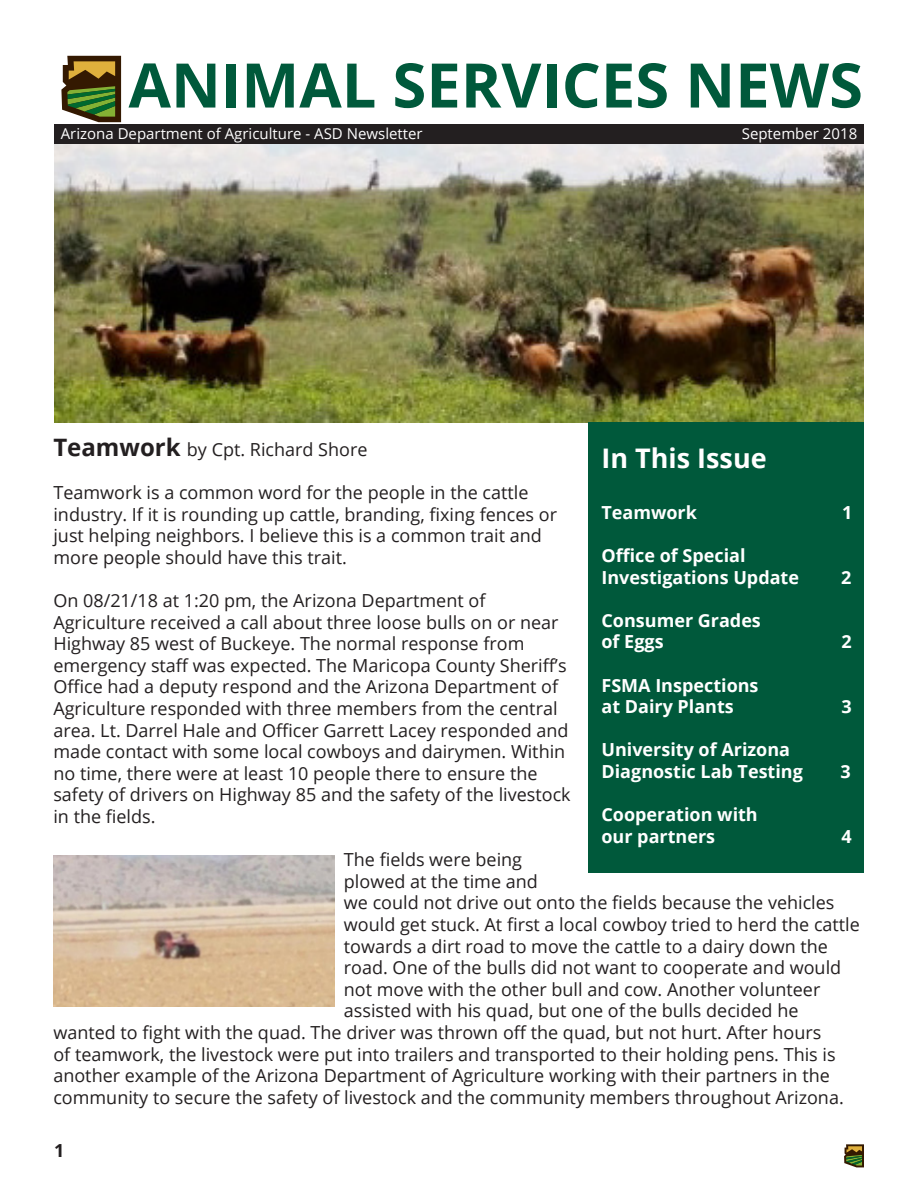
<style>
.page{position:relative;width:918px;height:1188px;background:#fff}
.page>*{position:absolute;margin:0;border:0;box-sizing:border-box;transform-origin:0 0}
.t1{font:700 61.5px "Open Sans";color:#00593b}
.t2{font:700 27px "Open Sans";color:#fff}
.t3{font:18px/21.6px "Open Sans";color:#231f20}
.t4{font:700 18px "Open Sans";color:#fff}
.t5{font:700 18px "Open Sans";color:#231f20}
.t6{font:15px "Open Sans";color:#fff}
.s1{font-weight:700;font-size:24px}
</style>
<div class="page">
<div style="left:54px;top:124px;width:810px;height:20px;background:#231f20"></div>
<svg style="left:61px;top:56px;width:60px;height:66px;background:#64652e"></svg>
<img style="left:54px;top:144px;width:810px;height:278px">
<svg style="left:844px;top:1144px;width:20px;height:23px"></svg>
<div style="left:588px;top:422px;width:276px;height:451px;background:#00593b"></div>
<img style="left:53px;top:855px;width:281px;height:152px">
<p class="t1" style="left:129px;top:42px;width:736px">ANIMAL SERVICES NEWS</p>
<p class="t6" style="left:61px;top:123px;width:363px">Arizona Department of Agriculture - ASD Newsletter</p>
<p class="t6" style="left:742px;top:123px;width:117px">September 2018</p>
<p class="t3" style="left:53px;top:438px;width:316px"><span class="s1">Teamwork</span> by Cpt. Richard Shore</p>
<p class="t3" style="left:53px;top:481px;width:505px">Teamwork is a common word for the people in the cattle industry. If it is rounding up cattle, branding, fixing fences or just helping neighbors. I believe this is a common trait and more people should have this trait.</p>
<p class="t3" style="left:53px;top:589px;width:519px">On 08/21/18 at 1:20 pm, the Arizona Department of Agriculture received a call about three loose bulls on or near Highway 85 west of Buckeye. The normal response from emergency staff was expected. The Maricopa County Sheriff’s Office had a deputy respond and the Arizona Department of Agriculture responded with three members from the central area. Lt. Darrel Hale and Officer Garrett Lacey responded and made contact with some local cowboys and dairymen. Within no time, there were at least 10 people there to ensure the safety of drivers on Highway 85 and the safety of the livestock in the fields.</p>
<p class="t3" style="left:344px;top:848px;width:180px">The fields were being</p>
<p class="t3" style="left:344px;top:870px;width:196px">plowed at the time and</p>
<p class="t3" style="left:344px;top:892px;width:492px">we could not drive out onto the fields because the vehicles</p>
<p class="t3" style="left:344px;top:913px;width:518px">would get stuck. At first a local cowboy tried to herd the cattle</p>
<p class="t3" style="left:344px;top:935px;width:486px">towards a dirt road to move the cattle to a dairy down the</p>
<p class="t3" style="left:344px;top:956px;width:499px">road. One of the bulls did not want to cooperate and would</p>
<p class="t3" style="left:344px;top:978px;width:478px">not move with the other bull and cow. Another volunteer</p>
<p class="t3" style="left:344px;top:1000px;width:456px">assisted with his quad, but one of the bulls decided he</p>
<p class="t3" style="left:53px;top:1021px;width:770px">wanted to fight with the quad. The driver was thrown off the quad, but not hurt. After hours</p>
<p class="t3" style="left:53px;top:1043px;width:784px">of teamwork, the livestock were put into trailers and transported to their holding pens. This is</p>
<p class="t3" style="left:53px;top:1064px;width:778px">another example of the Arizona Department of Agriculture working with their partners in the</p>
<p class="t3" style="left:53px;top:1086px;width:792px">community to secure the safety of livestock and the community members throughout Arizona.</p>
<p class="t2" style="left:602px;top:440px;width:167px">In This Issue</p>
<p class="t4" style="left:602px;top:500px;width:97px">Teamwork</p>
<p class="t4" style="left:842px;top:500px;width:12px">1</p>
<p class="t4" style="left:602px;top:543px;width:146px">Office of Special</p>
<p class="t4" style="left:602px;top:564px;width:199px">Investigations Update</p>
<p class="t4" style="left:841px;top:564px;width:12px">2</p>
<p class="t4" style="left:602px;top:608px;width:161px">Consumer Grades</p>
<p class="t4" style="left:602px;top:629px;width:64px">of Eggs</p>
<p class="t4" style="left:841px;top:629px;width:12px">2</p>
<p class="t4" style="left:602px;top:672px;width:159px">FSMA Inspections</p>
<p class="t4" style="left:602px;top:694px;width:134px">at Dairy Plants</p>
<p class="t4" style="left:842px;top:694px;width:12px">3</p>
<p class="t4" style="left:602px;top:737px;width:190px">University of Arizona</p>
<p class="t4" style="left:602px;top:759px;width:203px">Diagnostic Lab Testing</p>
<p class="t4" style="left:840px;top:759px;width:12px">3</p>
<p class="t4" style="left:602px;top:802px;width:158px">Cooperation with</p>
<p class="t4" style="left:602px;top:824px;width:115px">our partners</p>
<p class="t4" style="left:842px;top:824px;width:12px">4</p>
<p class="t5" style="left:54px;top:1138px;width:12px">1</p>
</div>
